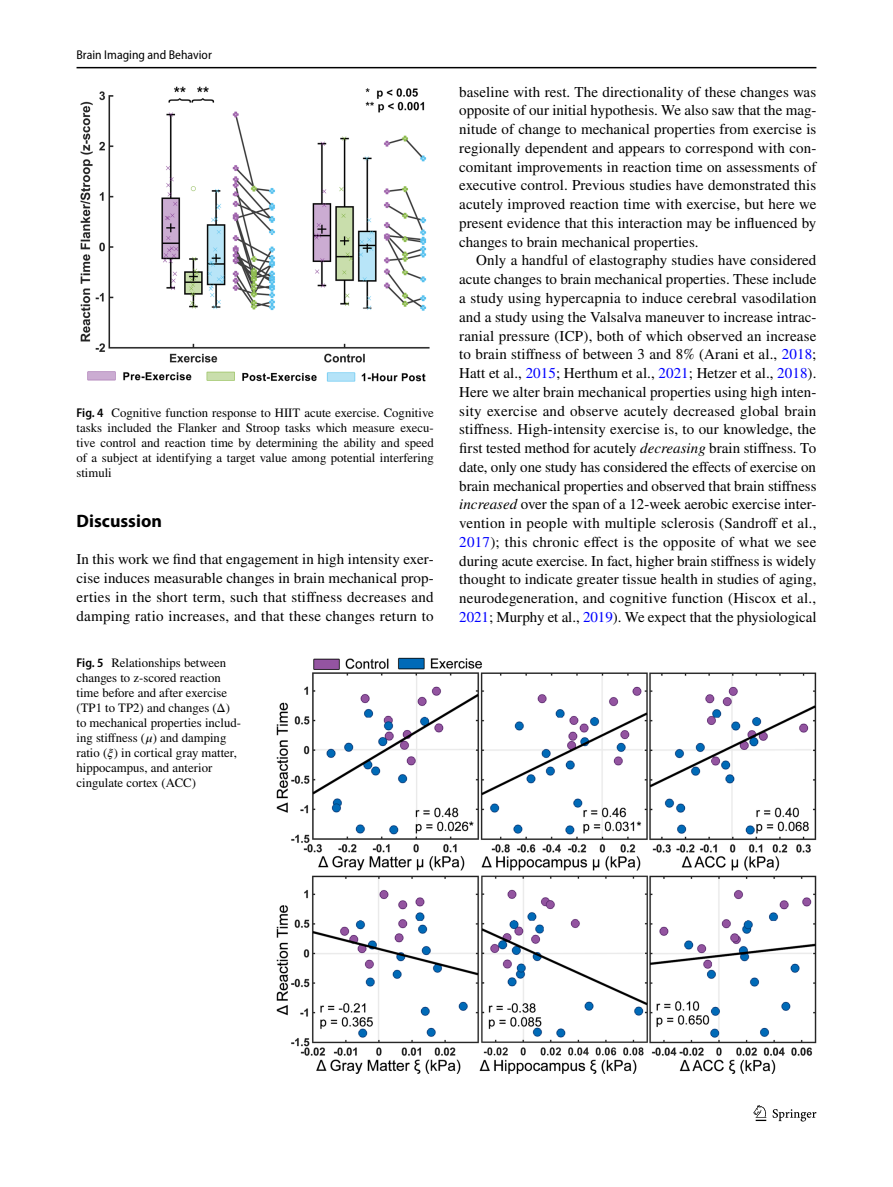
<style>
.page{position:relative;width:893px;height:1187px;background:#fff}
.page>*{position:absolute;margin:0;border:0;box-sizing:border-box;transform-origin:0 0}
.t1{font:700 18px "Myriad Pro";color:#000}
.t2{font:15px/18.8px "STIX";letter-spacing:.005em;color:#000;text-align:justify}
.t3{font:12.75px/15px "STIX";color:#000;text-align:justify}
.t4{font:semi-condensed 12.75px "Myriad Pro";color:#000}
.s1{font-family:"Myriad Pro";font-weight:600;font-stretch:semi-condensed}
.s2{font-family:"STIX Math"}
.s3{font-family:"STIX Math";font-style:italic}
.s4{font-family:"STIX Math Italic 2"}
.s5{color:#00f}
.s6{font-style:italic}
</style>
<div class="page">
<hr style="left:77px;top:67px;width:739px;height:1px;background:#000">
<svg style="left:753px;top:1105px;width:13px;height:15px"></svg>
<svg style="left:773px;top:1109px;width:43px;height:12px"></svg>
<img style="left:81px;top:87px;width:348px;height:294px">
<img style="left:276px;top:657px;width:540px;height:416px">
<p class="t4" style="left:77px;top:48px;width:137px">Brain Imaging and Behavior</p>
<p class="t3" style="left:77px;top:406px;width:359px"><span class="s1">Fig. 4</span> Cognitive function response to HIIT acute exercise. Cognitive tasks included the Flanker and Stroop tasks which measure execu&shy;tive control and reaction time by determining the ability and speed of a subject at identifying a target value among potential interfering stimuli</p>
<p class="t1" style="left:77px;top:509px;width:87px">Discussion</p>
<p class="t2" style="left:77px;top:551px;width:359px">In this work we find that engagement in high intensity exer&shy;cise induces measurable changes in brain mechanical prop&shy;erties in the short term, such that stiffness decreases and damping ratio increases, and that these changes return to</p>
<p class="t3" style="left:77px;top:656px;width:166px;text-align:left"><span class="s1">Fig. 5</span> Relationships between changes to z-scored reaction time before and after exercise (TP1 to TP2) and changes (<span class="s2">Δ</span>) to mechanical properties includ&shy;ing stiffness (<span class="s3">𝜇</span>) and damping ratio (<span class="s4">𝜉</span>) in cortical gray matter, hippocampus, and anterior cingulate cortex (ACC)</p>
<p class="t2" style="left:459px;top:83px;width:359px">baseline with rest. The directionality of these changes was opposite of our initial hypothesis. We also saw that the mag&shy;nitude of change to mechanical properties from exercise is regionally dependent and appears to correspond with con&shy;comitant improvements in reaction time on assessments of executive control. Previous studies have demonstrated this acutely improved reaction time with exercise, but here we present evidence that this interaction may be influenced by changes to brain mechanical properties.</p>
<p class="t2" style="left:459px;top:252px;width:359px;text-indent:17px">Only a handful of elastography studies have considered acute changes to brain mechanical properties. These include a study using hypercapnia to induce cerebral vasodilation and a study using the Valsalva maneuver to increase intrac&shy;ranial pressure (ICP), both of which observed an increase to brain stiffness of between 3 and 8% (Arani et al., <span class="s5">2018</span>; Hatt et al., <span class="s5">2015</span>; Herthum et al., <span class="s5">2021</span>; Hetzer et al., <span class="s5">2018</span>).<br>Here we alter brain mechanical properties using high inten&shy;sity exercise and observe acutely decreased global brain stiffness. High-intensity exercise is, to our knowledge, the first tested method for acutely <span class="s6">decreasing</span> brain stiffness. To date, only one study has considered the effects of exercise on brain mechanical properties and observed that brain stiffness <span class="s6">increased</span> over the span of a 12-week aerobic exercise inter&shy;vention in people with multiple sclerosis (Sandroff et al., <span class="s5">2017</span>); this chronic effect is the opposite of what we see during acute exercise. In fact, higher brain stiffness is widely thought to indicate greater tissue health in studies of aging, neurodegeneration, and cognitive function (Hiscox et al., <span class="s5">2021</span>; Murphy et al., <span class="s5">2019</span>). We expect that the physiological</p>
</div>
